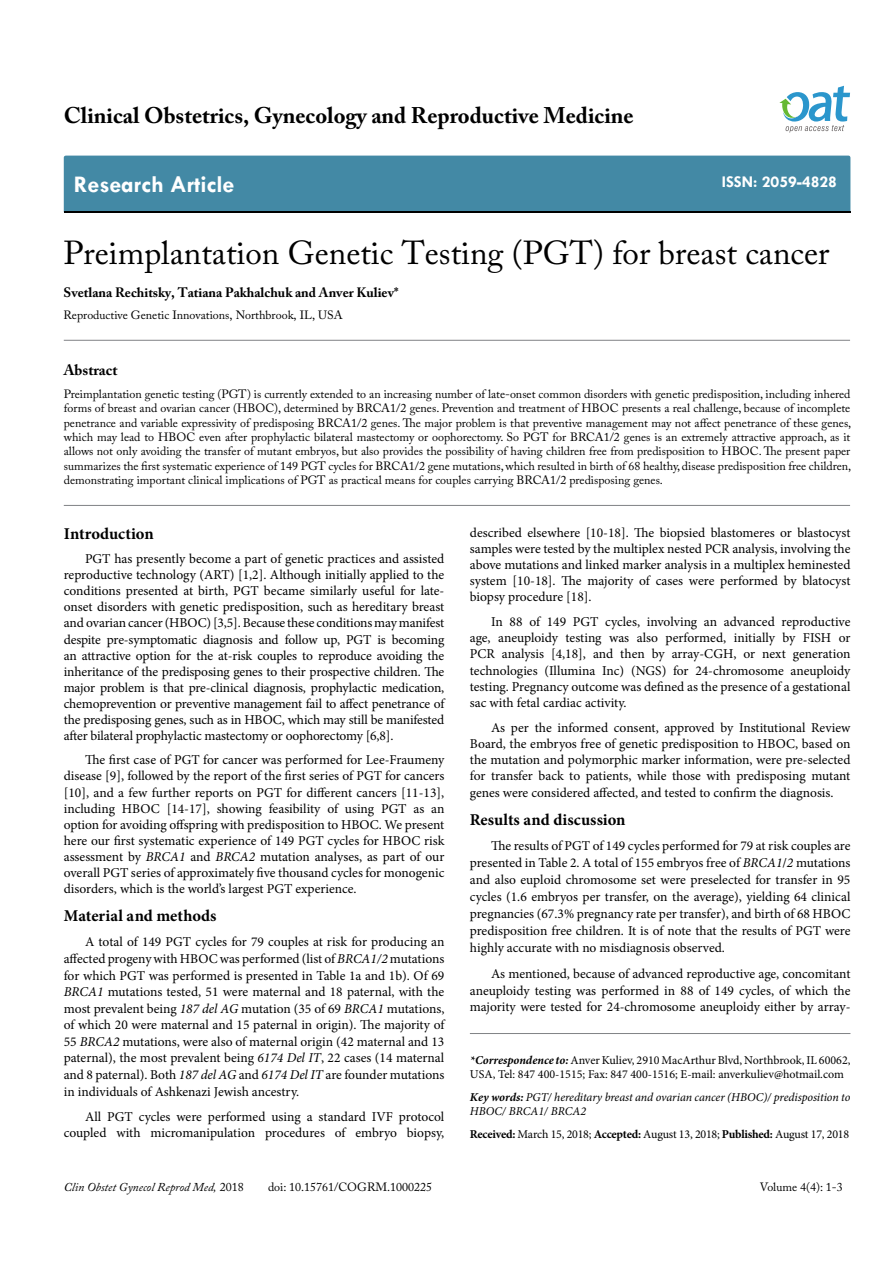
<style>
.page{position:relative;width:893px;height:1263px;background:#fff}
.page>*{position:absolute;margin:0;border:0;box-sizing:border-box;transform-origin:0 0}
.t1{font:33px "Adobe Caslon Pro";color:#000}
.t2{font:700 24px "Tw Cen";color:#fff}
.t3{font:700 22.5px "Adobe Caslon Pro";color:#000}
.t4{font:700 16.5px "Minion Pro";letter-spacing:.005em;color:#000}
.t5{font:700 16.5px "Tw Cen";color:#fff}
.t6{font:700 15px "Adobe Caslon Pro";color:#000}
.t7{font:13.5px/16px "Minion Pro";letter-spacing:-.005em;color:#000;text-align:justify}
.t8{font:700 13.5px "Adobe Caslon Pro";color:#000}
.t9{font:12px/14.4px "Adobe Caslon Pro";color:#000;text-align:justify}
.t10{font:12px/14.4px "Minion Pro";letter-spacing:-.005em;color:#000}
.t11{font:italic 12px/14.4px "Minion Pro";letter-spacing:-.005em;color:#000}
.t12{font:italic 12px "Adobe Caslon Pro";color:#000}
.s1{font-style:italic}
.s2{font-weight:700;font-style:italic}
.s3{font-weight:700}
.s4{font-style:normal}
</style>
<div class="page">
<div style="left:64px;top:156px;width:786px;height:56px;background:#4389a5"></div>
<svg style="left:779px;top:86px;width:71px;height:47px"></svg>
<hr style="left:64px;top:340px;width:786px;height:1px;background:#808285">
<hr style="left:64px;top:505px;width:786px;height:1px;background:#808285">
<hr style="left:470px;top:1033px;width:380px;height:1px;background:#808285">
<h3 class="t3" style="left:64px;top:102px;width:571px">Clinical Obstetrics, Gynecology and Reproductive Medicine</h3>
<h2 class="t2" style="left:74px;top:170px;width:162px">Research Article</h2>
<p class="t5" style="left:722px;top:172px;width:117px">ISSN: 2059-4828</p>
<h1 class="t1" style="left:64px;top:233px;width:767px">Preimplantation Genetic Testing (PGT) for breast cancer</h1>
<p class="t8" style="left:64px;top:284px;width:336px">Svetlana Rechitsky, Tatiana Pakhalchuk and Anver Kuliev*</p>
<p class="t9" style="left:64px;top:308px;width:281px">Reproductive Genetic Innovations, Northbrook, IL, USA</p>
<p class="t6" style="left:64px;top:361px;width:55px">Abstract</p>
<p class="t9" style="left:64px;top:386px;width:789px">Preimplantation genetic testing (PGT) is currently extended to an increasing number of late-onset common disorders with genetic predisposition, including inhered forms of breast and ovarian cancer (HBOC), determined by BRCA1/2 genes. Prevention and treatment of HBOC presents a real challenge, because of incomplete penetrance and variable expressivity of predisposing BRCA1/2 genes. The major problem is that preventive management may not affect penetrance of these genes, which may lead to HBOC even after prophylactic bilateral mastectomy or oophorectomy. So PGT for BRCA1/2 genes is an extremely attractive approach, as it allows not only avoiding the transfer of mutant embryos, but also provides the possibility of having children free from predisposition to HBOC. The present paper summarizes the first systematic experience of 149 PGT cycles for BRCA1/2 gene mutations, which resulted in birth of 68 healthy, disease predisposition free children, demonstrating important clinical implications of PGT as practical means for couples carrying BRCA1/2 predisposing genes.</p>
<p class="t4" style="left:64px;top:522px;width:91px">Introduction</p>
<p class="t7" style="left:64px;top:551px;width:382px;text-indent:21px">PGT has presently become a part of genetic practices and assisted reproductive technology (ART) [1,2]. Although initially applied to the conditions presented at birth, PGT became similarly useful for late&shy;onset disorders with genetic predisposition, such as hereditary breast and ovarian cancer (HBOC) [3,5]. Because these conditions may manifest despite pre-symptomatic diagnosis and follow up, PGT is becoming an attractive option for the at-risk couples to reproduce avoiding the inheritance of the predisposing genes to their prospective children. The major problem is that pre-clinical diagnosis, prophylactic medication, chemoprevention or preventive management fail to affect penetrance of the predisposing genes, such as in HBOC, which may still be manifested after bilateral prophylactic mastectomy or oophorectomy [6,8].</p>
<p class="t7" style="left:64px;top:752px;width:382px;text-indent:21px">The first case of PGT for cancer was performed for Lee-Fraumeny disease [9], followed by the report of the first series of PGT for cancers [10], and a few further reports on PGT for different cancers [11-13], including HBOC [14-17], showing feasibility of using PGT as an option for avoiding offspring with predisposition to HBOC. We present here our first systematic experience of 149 PGT cycles for HBOC risk assessment by <span class="s1">BRCA1</span> and <span class="s1">BRCA2</span> mutation analyses, as part of our overall PGT series of approximately five thousand cycles for monogenic disorders, which is the world’s largest PGT experience.</p>
<p class="t4" style="left:64px;top:904px;width:154px">Material and methods</p>
<p class="t7" style="left:64px;top:934px;width:382px;line-height:16.6px;text-indent:21px">A total of 149 PGT cycles for 79 couples at risk for producing an affected progeny with HBOC was performed (list of <span class="s1">BRCA1/2</span> mutations for which PGT was performed is presented in Table 1a and 1b). Of 69<br><span class="s1">BRCA1</span> mutations tested, 51 were maternal and 18 paternal, with the most prevalent being <span class="s1">187 del AG</span> mutation (35 of 69 <span class="s1">BRCA1</span> mutations, of which 20 were maternal and 15 paternal in origin). The majority of 55 <span class="s1">BRCA2</span> mutations, were also of maternal origin (42 maternal and 13 paternal), the most prevalent being <span class="s1">6174 Del IT</span>, 22 cases (14 maternal and 8 paternal). Both <span class="s1">187 del AG</span> and <span class="s1">6174 Del IT</span> are founder mutations in individuals of Ashkenazi Jewish ancestry.</p>
<p class="t7" style="left:64px;top:1108px;width:382px;line-height:16.6px;text-align:right">All PGT cycles were performed using a standard IVF protocol coupled with micromanipulation procedures of embryo biopsy,</p>
<p class="t7" style="left:470px;top:524px;width:382px">described elsewhere [10-18]. The biopsied blastomeres or blastocyst samples were tested by the multiplex nested PCR analysis, involving the above mutations and linked marker analysis in a multiplex heminested system [10-18]. The majority of cases were performed by blatocyst biopsy procedure [18].</p>
<p class="t7" style="left:470px;top:614px;width:382px;text-indent:21px">In 88 of 149 PGT cycles, involving an advanced reproductive age, aneuploidy testing was also performed, initially by FISH or PCR analysis [4,18], and then by array-CGH, or next generation technologies (Illumina Inc) (NGS) for 24-chromosome aneuploidy testing. Pregnancy outcome was defined as the presence of a gestational sac with fetal cardiac activity.</p>
<p class="t7" style="left:470px;top:719px;width:382px;text-indent:21px">As per the informed consent, approved by Institutional Review Board, the embryos free of genetic predisposition to HBOC, based on the mutation and polymorphic marker information, were pre-selected for transfer back to patients, while those with predisposing mutant genes were considered affected, and tested to confirm the diagnosis.</p>
<p class="t4" style="left:470px;top:808px;width:157px">Results and discussion</p>
<p class="t7" style="left:470px;top:838px;width:382px;line-height:17px;text-indent:21px">The results of PGT of 149 cycles performed for 79 at risk couples are presented in Table 2. A total of 155 embryos free of <span class="s1">BRCA1</span>/<span class="s1">2</span> mutations and also euploid chromosome set were preselected for transfer in 95 cycles (1.6 embryos per transfer, on the average), yielding 64 clinical pregnancies (67.3% pregnancy rate per transfer), and birth of 68 HBOC predisposition free children. It is of note that the results of PGT were highly accurate with no misdiagnosis observed.</p>
<p class="t7" style="left:470px;top:965px;width:382px;line-height:17px;text-indent:21px">As mentioned, because of advanced reproductive age, concomitant aneuploidy testing was performed in 88 of 149 cycles, of which the majority were tested for 24-chromosome aneuploidy either by array-</p>
<p class="t10" style="left:470px;top:1052px;width:382px"><span class="s2">*Correspondence to:</span> Anver Kuliev, 2910 MacArthur Blvd, Northbrook, IL 60062,<br>USA, Tel: 847 400-1515; Fax: 847 400-1516; E-mail: anverkuliev@hotmail.com</p>
<p class="t11" style="left:470px;top:1090px;width:382px"><span class="s3">Key words:</span> PGT/ hereditary breast and ovarian cancer (HBOC)/ predisposition to<br>HBOC/ BRCA1/ BRCA2</p>
<p class="t10" style="left:470px;top:1127px;width:381px"><span class="s3">Received:</span> March 15, 2018; <span class="s3">Accepted:</span> August 13, 2018; <span class="s3">Published:</span> August 17, 2018</p>
<p class="t12" style="left:64px;top:1180px;width:181px">Clin Obstet Gynecol Reprod Med, <span class="s4">2018</span></p>
<p class="t9" style="left:268px;top:1180px;width:166px">doi: 10.15761/COGRM.1000225</p>
<p class="t9" style="left:760px;top:1180px;width:84px">Volume 4(4): 1-3</p>
</div>
